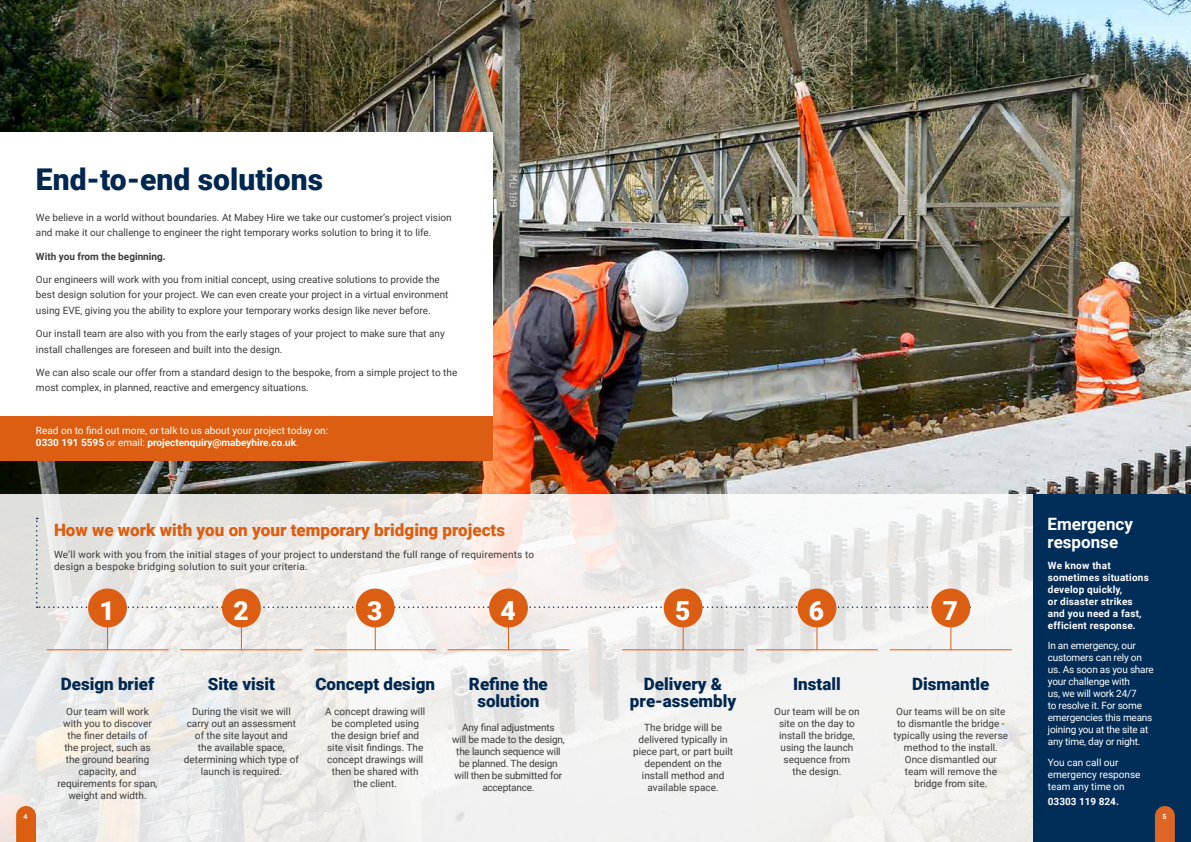
<style>
.page{position:relative;width:1191px;height:842px;background:#fff}
.page>*{position:absolute;margin:0;border:0;box-sizing:border-box;transform-origin:0 0}
.t1{font:900 30px "Roboto";color:#00274f}
.t2{font:900 26.3px "Roboto";color:#fff}
.t3{font:900 17px/16.4px "Roboto";color:#00274f;text-align:center}
.t4{font:900 17px "Roboto";color:#db5e12}
.t5{font:700 17px/18px "Roboto";color:#fff}
.t6{font:10px/12px "Roboto";color:#3c3c3b;text-align:center}
.t7{font:10px/12px "Roboto";letter-spacing:-.02em;color:#fff}
.t8{font:10px/12px "Roboto";color:#fff}
.t9{font:10px/12px "Roboto";letter-spacing:.02em;color:#3c3c3b}
.t10{font:10px/12px "Roboto";letter-spacing:-.02em;color:#3c3c3b;text-align:center}
.t11{font:700 10px/12px "Roboto";letter-spacing:.02em;color:#fff}
.t12{font:700 10px "Roboto";color:#3c3c3b}
.t13{font:700 10px "Roboto";color:#fff}
.t14{font:700 7px "Roboto";color:#fff}
.s1{font-weight:700}
</style>
<div class="page">
<img style="left:0;top:0;width:1191px;height:494px">
<svg style="left:0;top:494px;width:1033px;height:348px;fill:#f1f1ef"></svg>
<div style="left:0;top:132px;width:492px;height:300px;background:#fff"></div>
<div style="left:0;top:416px;width:492px;height:44px;background:#db5e12"></div>
<div style="left:1033px;top:494px;width:158px;height:348px;background:#002e59"></div>
<svg style="left:16px;top:806px;width:20px;height:36px"></svg>
<svg style="left:1155px;top:806px;width:19px;height:36px"></svg>
<svg style="left:36px;top:518px;width:934px;height:90px"></svg>
<hr style="left:950px;top:600px;width:1px;height:50px;background:#db5e12">
<hr style="left:890px;top:649px;width:121px;height:1px;background:#db5e12">
<hr style="left:682px;top:600px;width:1px;height:50px;background:#db5e12">
<hr style="left:622px;top:649px;width:122px;height:1px;background:#db5e12">
<hr style="left:241px;top:600px;width:1px;height:50px;background:#db5e12">
<hr style="left:180px;top:649px;width:122px;height:1px;background:#db5e12">
<hr style="left:816px;top:600px;width:1px;height:50px;background:#db5e12">
<hr style="left:756px;top:649px;width:122px;height:1px;background:#db5e12">
<hr style="left:375px;top:600px;width:1px;height:50px;background:#db5e12">
<hr style="left:314px;top:649px;width:122px;height:1px;background:#db5e12">
<hr style="left:508px;top:600px;width:1px;height:50px;background:#db5e12">
<hr style="left:447px;top:649px;width:122px;height:1px;background:#db5e12">
<hr style="left:107px;top:600px;width:1px;height:50px;background:#db5e12">
<hr style="left:47px;top:649px;width:121px;height:1px;background:#db5e12">
<div style="left:931px;top:588px;width:39px;height:39px;background:#db5e12;border-radius:50%"></div>
<div style="left:663px;top:588px;width:39px;height:39px;background:#db5e12;border-radius:50%"></div>
<div style="left:222px;top:588px;width:39px;height:39px;background:#db5e12;border-radius:50%"></div>
<div style="left:797px;top:588px;width:39px;height:39px;background:#db5e12;border-radius:50%"></div>
<div style="left:356px;top:588px;width:39px;height:39px;background:#db5e12;border-radius:50%"></div>
<div style="left:489px;top:588px;width:39px;height:39px;background:#db5e12;border-radius:50%"></div>
<div style="left:88px;top:588px;width:39px;height:39px;background:#db5e12;border-radius:50%"></div>
<h1 class="t1" style="left:36px;top:158px;width:288px">End-to-end solutions</h1>
<p class="t6" style="left:36px;top:209px;width:417px;line-height:15.2px;text-align:left">We believe in a world without boundaries. At Mabey Hire we take our customer’s project vision and make it our challenge to engineer the right temporary works solution to bring it to life.</p>
<p class="t12" style="left:36px;top:249px;width:131px">With you from the beginning.</p>
<p class="t6" style="left:36px;top:272px;width:414px;line-height:15.2px;text-align:left">Our engineers will work with you from initial concept, using creative solutions to provide the best design solution for your project. We can even create your project in a virtual environment using EVE, giving you the ability to explore your temporary works design like never before.</p>
<p class="t6" style="left:36px;top:326px;width:410px;line-height:15.2px;text-align:left">Our install team are also with you from the early stages of your project to make sure that any install challenges are foreseen and built into the design.</p>
<p class="t6" style="left:36px;top:365px;width:423px;line-height:15.2px;text-align:left">We can also scale our offer from a standard design to the bespoke, from a simple project to the most complex, in planned, reactive and emergency situations.</p>
<p class="t8" style="left:36px;top:424px;width:294px">Read on to find out more, or talk to us about your project today on:<br><span class="s1">0330 191 5595</span> or email: <span class="s1">projectenquiry@mabeyhire.co.uk</span>.</p>
<h3 class="t5" style="left:1047px;top:515px;width:87px">Emergency response</h3>
<h3 class="t4" style="left:54px;top:518px;width:452px">How we work with you on your temporary bridging projects</h3>
<p class="t9" style="left:54px;top:548px;width:482px">We’ll work with you from the initial stages of your project to understand the full range of requirements to design a bespoke bridging solution to suit your criteria.</p>
<p class="t11" style="left:1047px;top:559px;width:102px">We know that sometimes situations develop quickly,<br>or disaster strikes and you need a fast, efficient response.</p>
<p class="t7" style="left:1047px;top:639px;width:108px">In an emergency, our customers can rely on us. As soon as you share your challenge with<br>us, we will work 24/7<br>to resolve it. For some emergencies this means joining you at the site at any time, day or night.</p>
<p class="t8" style="left:1047px;top:756px;width:94px">You can call our emergency response team any time on</p>
<p class="t13" style="left:1047px;top:794px;width:73px">03303 119 824.</p>
<h2 class="t2" style="left:99px;top:592px;width:17px">1</h2>
<h2 class="t2" style="left:233px;top:592px;width:17px">2</h2>
<h2 class="t2" style="left:367px;top:592px;width:17px">3</h2>
<h2 class="t2" style="left:500px;top:592px;width:17px">4</h2>
<h2 class="t2" style="left:675px;top:592px;width:17px">5</h2>
<h2 class="t2" style="left:809px;top:592px;width:17px">6</h2>
<h2 class="t2" style="left:942px;top:592px;width:17px">7</h2>
<h3 class="t3" style="left:469px;top:675px;width:80px">Refine the solution</h3>
<p class="t10" style="left:452px;top:721px;width:114px">Any final adjustments<br>will be made to the design, the launch sequence will be planned. The design will then be submitted for acceptance.</p>
<h3 class="t3" style="left:61px;top:675px;width:95px">Design brief</h3>
<p class="t6" style="left:57px;top:705px;width:102px">Our team will work with you to discover the finer details of<br>the project, such as the ground bearing capacity, and requirements for span, weight and width.</p>
<h3 class="t3" style="left:315px;top:675px;width:121px">Concept design</h3>
<p class="t6" style="left:325px;top:705px;width:101px">A concept drawing will be completed using the design brief and site visit findings. The concept drawings will then be shared with the client.</p>
<h3 class="t3" style="left:630px;top:675px;width:108px">Delivery &amp; pre-assembly</h3>
<p class="t6" style="left:633px;top:721px;width:101px">The bridge will be delivered typically in piece part, or part built dependent on the install method and available space.</p>
<h3 class="t3" style="left:793px;top:675px;width:49px">Install</h3>
<p class="t6" style="left:774px;top:705px;width:87px">Our team will be on site on the day to install the bridge, using the launch sequence from<br>the design.</p>
<h3 class="t3" style="left:912px;top:675px;width:79px">Dismantle</h3>
<p class="t6" style="left:893px;top:705px;width:116px">Our teams will be on site to dismantle the bridge - typically using the reverse method to the install.<br>Once dismantled our team will remove the bridge from site.</p>
<h3 class="t3" style="left:208px;top:675px;width:69px">Site visit</h3>
<p class="t6" style="left:184px;top:705px;width:116px">During the visit we will carry out an assessment of the site layout and<br>the available space, determining which type of launch is required.</p>
<p class="t14" style="left:24px;top:811px;width:6px">4</p>
<p class="t14" style="left:1162px;top:811px;width:6px">5</p>
</div>
